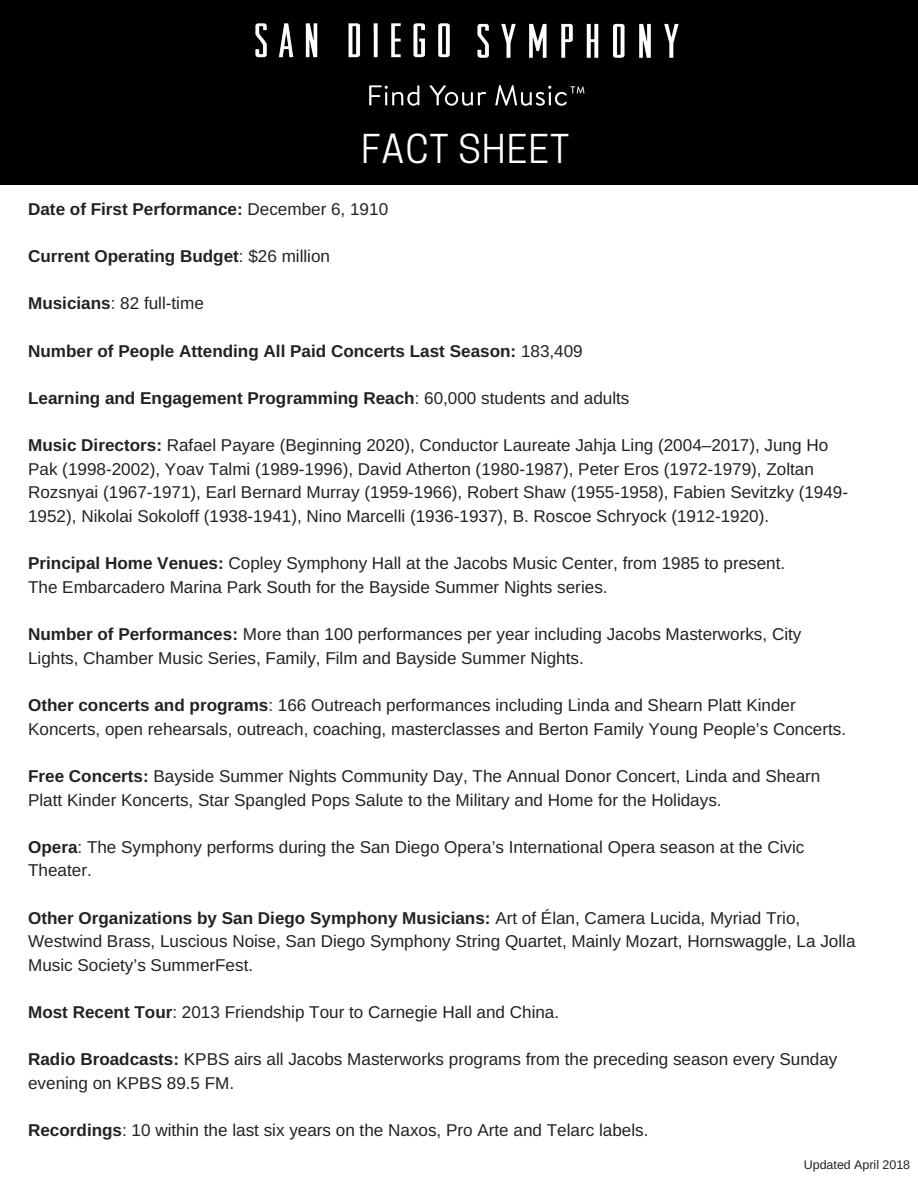
<style>
.page{position:relative;width:918px;height:1188px;background:#fff}
.page>*{position:absolute;margin:0;border:0;box-sizing:border-box;transform-origin:0 0}
.t1{font:37.35px "Cooper Hewitt";letter-spacing:.03em;color:#fff}
.t2{font:17.1px/23.7px "Arimo";color:#222}
.t3{font:700 17.1px "Arimo";color:#222}
.t4{font:12.45px "Arimo";color:#222}
.s1{font-weight:400}
.s2{font-weight:700}
</style>
<div class="page">
<div style="left:0;top:0;width:918px;height:184px;background:#000"></div>
<img style="left:255px;top:23px;width:424px;height:83px">
<h1 class="t1" style="left:361px;top:135px;width:210px">FACT SHEET</h1>
<p class="t3" style="left:28px;top:199px;width:362px">Date of First Performance: <span class="s1">December 6, 1910</span></p>
<p class="t3" style="left:28px;top:247px;width:304px">Current Operating Budget<span class="s1">: $26 million</span></p>
<p class="t2" style="left:28px;top:292px;width:177px"><span class="s2">Musicians</span>: 82 full-time</p>
<p class="t3" style="left:28px;top:341px;width:556px">Number of People Attending All Paid Concerts Last Season: <span class="s1">183,409</span></p>
<p class="t3" style="left:28px;top:388px;width:603px">Learning and Engagement Programming Reach<span class="s1">: 60,000 students and adults</span></p>
<p class="t2" style="left:28px;top:433px;width:822px"><span class="s2">Music Directors:</span> Rafael Payare (Beginning 2020), Conductor Laureate Jahja Ling (2004–2017), Jung Ho Pak (1998-2002), Yoav Talmi (1989-1996), David Atherton (1980-1987), Peter Eros (1972-1979), Zoltan Rozsnyai (1967-1971), Earl Bernard Murray (1959-1966), Robert Shaw (1955-1958), Fabien Sevitzky (1949- 1952), Nikolai Sokoloff (1938-1941), Nino Marcelli (1936-1937), B. Roscoe Schryock (1912-1920).</p>
<p class="t2" style="left:28px;top:551px;width:759px"><span class="s2">Principal Home Venues:</span> Copley Symphony Hall at the Jacobs Music Center, from 1985 to present.<br>The Embarcadero Marina Park South for the Bayside Summer Nights series.</p>
<p class="t2" style="left:28px;top:622px;width:775px"><span class="s2">Number of Performances:</span> More than 100 performances per year including Jacobs Masterworks, City<br>Lights, Chamber Music Series, Family, Film and Bayside Summer Nights.</p>
<p class="t2" style="left:28px;top:693px;width:820px"><span class="s2">Other concerts and programs</span>: 166 Outreach performances including Linda and Shearn Platt Kinder<br>Koncerts, open rehearsals, outreach, coaching, masterclasses and Berton Family Young People’s Concerts.</p>
<p class="t2" style="left:28px;top:764px;width:794px"><span class="s2">Free Concerts:</span> Bayside Summer Nights Community Day, The Annual Donor Concert, Linda and Shearn<br>Platt Kinder Koncerts, Star Spangled Pops Salute to the Military and Home for the Holidays.</p>
<p class="t2" style="left:28px;top:835px;width:778px"><span class="s2">Opera</span>: The Symphony performs during the San Diego Opera’s International Opera season at the Civic<br>Theater.</p>
<p class="t2" style="left:28px;top:906px;width:829px"><span class="s2">Other Organizations by San Diego Symphony Musicians:</span> Art of Élan, Camera Lucida, Myriad Trio,<br>Westwind Brass, Luscious Noise, San Diego Symphony String Quartet, Mainly Mozart, Hornswaggle, La Jolla<br>Music Society’s SummerFest.</p>
<p class="t2" style="left:28px;top:1000px;width:533px"><span class="s2">Most Recent Tour</span>: 2013 Friendship Tour to Carnegie Hall and China.</p>
<p class="t2" style="left:28px;top:1048px;width:811px"><span class="s2">Radio Broadcasts:</span> KPBS airs all Jacobs Masterworks programs from the preceding season every Sunday evening on KPBS 89.5 FM.</p>
<p class="t2" style="left:28px;top:1118px;width:622px"><span class="s2">Recordings</span>: 10 within the last six years on the Naxos, Pro Arte and Telarc labels.</p>
<p class="t4" style="left:804px;top:1158px;width:108px">Updated April 2018</p>
</div>
